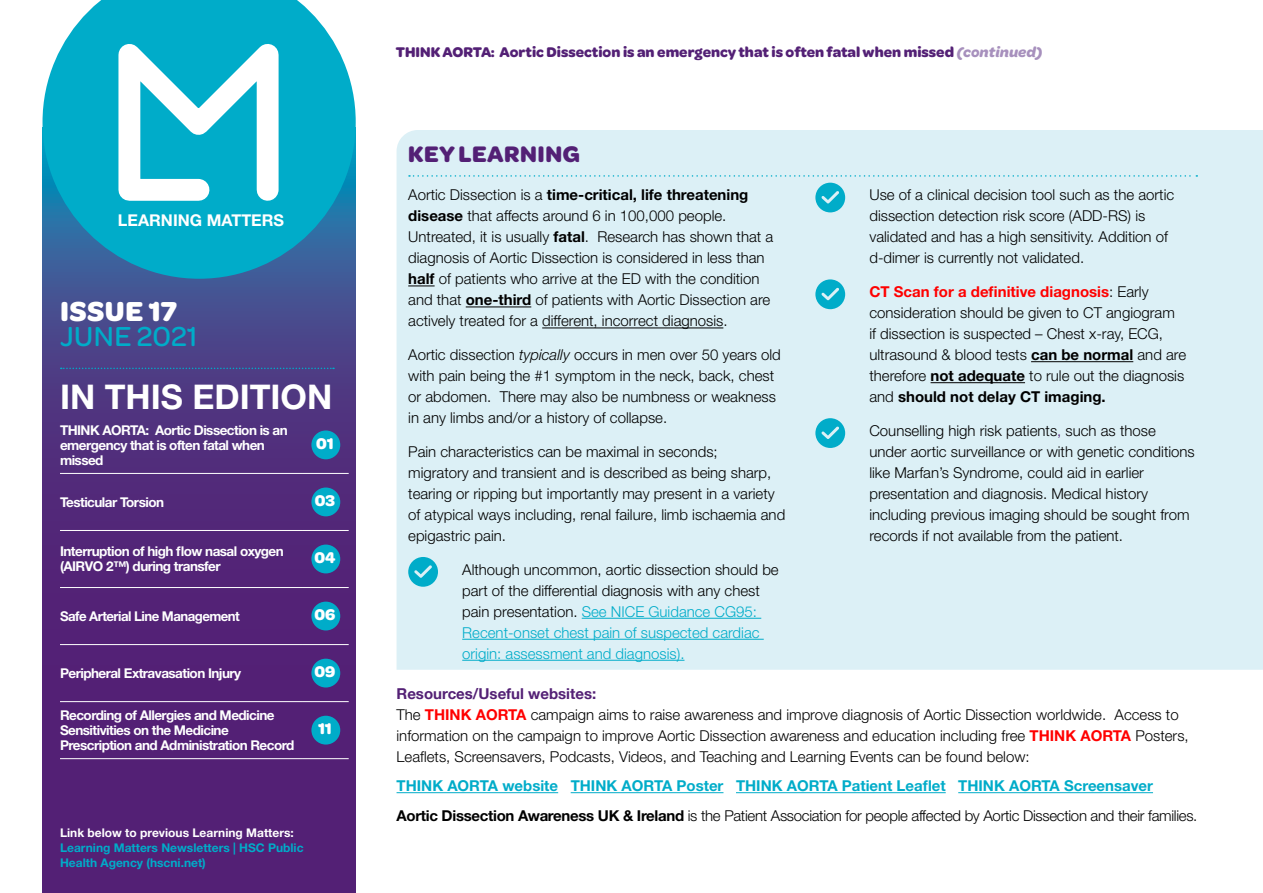
<style>
.page{position:relative;width:1263px;height:893px;background:#fff}
.page>*{position:absolute;margin:0;border:0;box-sizing:border-box;transform-origin:0 0}
.t1{font:700 34.05px "Helvetica Neue LT Std";color:#fff}
.t2{font:500 29.25px "Omnes";letter-spacing:.01em;color:#00acc9}
.t3{font:700 29.25px "Omnes";letter-spacing:.02em;color:#fff}
.H2_Key_Learning_Head{font:700 24px "Omnes";letter-spacing:.02em;color:#532075}
.P_text_for_right_han{font:700 16.5px "Omnes";color:#fff}
.t4{font:700 16.2px "Helvetica Neue LT Std";color:#fff}
.P_Body_text{font:300 15px/21px "Helvetica Neue LT Std";color:#000}
.P_Body_text-2{font:300 15px "Helvetica Neue LT Std";letter-spacing:-.02em;color:#000}
.P_Body_text-3{font:700 15px "Helvetica Neue LT Std";color:#00acc9}
.H2_Article_heading{font:700 15px "Omnes";color:#532075}
.H2_Subhead{font:700 15px "Helvetica Neue";color:#532075}
.t5{font:700 13.5px/15px "Helvetica Neue LT Std";letter-spacing:-.04em;color:#fff}
.t6{font:700 12px/15px "Helvetica Neue LT Std";color:#00acc9}
.t7{font:700 12px "Helvetica Neue LT Std";color:#fff}
.s1{font-style:italic;color:#a790bd}
.s2{font-weight:700}
.s3{font-style:italic}
.s4{color:#00acc9}
.s5{font-weight:700;color:#f00}
.s6{color:#532075}
</style>
<div class="page">
<svg style="left:43px;top:279px;width:313px;height:614px;background:#502b7b"></svg>
<svg style="left:43px;top:0;width:313px;height:279px;background:#21a5c5"></svg>
<svg style="left:108px;top:2px;width:181px;height:210px"></svg>
<svg style="left:61px;top:368px;width:273px;height:1px"></svg>
<hr style="left:60px;top:473px;width:243px;height:1px;background:#fff">
<hr style="left:303px;top:473px;width:46px;height:1px;background:#fff">
<hr style="left:60px;top:530px;width:243px;height:1px;background:#fff">
<hr style="left:303px;top:530px;width:46px;height:1px;background:#fff">
<hr style="left:60px;top:587px;width:243px;height:1px;background:#fff">
<hr style="left:303px;top:587px;width:46px;height:1px;background:#fff">
<hr style="left:60px;top:644px;width:243px;height:1px;background:#fff">
<hr style="left:303px;top:644px;width:46px;height:1px;background:#fff">
<hr style="left:60px;top:701px;width:243px;height:1px;background:#fff">
<hr style="left:303px;top:701px;width:46px;height:1px;background:#fff">
<hr style="left:60px;top:758px;width:243px;height:1px;background:#fff">
<hr style="left:303px;top:758px;width:46px;height:1px;background:#fff">
<div style="left:311px;top:430px;width:29px;height:29px;background:#00acc9;border-radius:50%"></div>
<div style="left:311px;top:487px;width:29px;height:29px;background:#00acc9;border-radius:50%"></div>
<div style="left:311px;top:545px;width:29px;height:28px;background:#00acc9;border-radius:50%"></div>
<div style="left:311px;top:602px;width:29px;height:28px;background:#00acc9;border-radius:50%"></div>
<div style="left:311px;top:659px;width:29px;height:28px;background:#00acc9;border-radius:50%"></div>
<div style="left:311px;top:716px;width:29px;height:29px;background:#00acc9;border-radius:50%"></div>
<div style="left:396px;top:130px;width:867px;height:540px;background:#dcf0f6"></div>
<svg style="left:409px;top:175px;width:788px;height:2px;background:#b3e3ed"></svg>
<svg style="left:408px;top:286px;width:27px;height:1px"></svg>
<hr style="left:466px;top:307px;width:65px;height:1px;background:#000">
<hr style="left:542px;top:328px;width:181px;height:1px;background:#000">
<hr style="left:582px;top:618px;width:179px;height:1px;background:#00acc9">
<hr style="left:462px;top:639px;width:302px;height:1px;background:#00acc9">
<hr style="left:462px;top:660px;width:222px;height:1px;background:#00acc9">
<svg style="left:408px;top:557px;width:30px;height:30px"></svg>
<hr style="left:1031px;top:361px;width:102px;height:1px;background:#000">
<hr style="left:930px;top:382px;width:95px;height:1px;background:#000">
<svg style="left:815px;top:183px;width:30px;height:29px"></svg>
<svg style="left:815px;top:279px;width:30px;height:30px"></svg>
<svg style="left:815px;top:418px;width:30px;height:30px"></svg>
<hr style="left:396px;top:792px;width:162px;height:1px;background:#00acc9">
<hr style="left:571px;top:792px;width:152px;height:1px;background:#00acc9">
<hr style="left:736px;top:792px;width:210px;height:1px;background:#00acc9">
<hr style="left:958px;top:792px;width:195px;height:1px;background:#00acc9">
<p class="t4" style="left:118px;top:210px;width:168px">LEARNING MATTERS</p>
<h2 class="t3" style="left:60px;top:290px;width:119px">ISSUE 17</h2>
<h2 class="t2" style="left:60px;top:316px;width:139px">JUNE 2021</h2>
<h1 class="t1" style="left:60px;top:376px;width:274px">IN THIS EDITION</h1>
<p class="t5" style="left:60px;top:422px;width:229px">THINK AORTA: Aortic Dissection is an emergency that is often fatal when missed</p>
<p class="P_text_for_right_han" style="left:316px;top:432px;width:19px">01</p>
<p class="t5" style="left:60px;top:494px;width:106px">Testicular Torsion</p>
<p class="P_text_for_right_han" style="left:315px;top:489px;width:22px">03</p>
<p class="t5" style="left:60px;top:544px;width:225px">Interruption of high flow nasal oxygen (AIRVO 2™) during transfer</p>
<p class="P_text_for_right_han" style="left:314px;top:546px;width:23px">04</p>
<p class="t5" style="left:60px;top:608px;width:181px">Safe Arterial Line Management</p>
<p class="P_text_for_right_han" style="left:314px;top:603px;width:22px">06</p>
<p class="t5" style="left:60px;top:665px;width:183px">Peripheral Extravasation Injury</p>
<p class="P_text_for_right_han" style="left:314px;top:660px;width:22px">09</p>
<p class="t5" style="left:60px;top:707px;width:236px">Recording of Allergies and Medicine<br>Sensitivities on the Medicine<br>Prescription and Administration Record</p>
<p class="P_text_for_right_han" style="left:318px;top:717px;width:15px">11</p>
<p class="t7" style="left:60px;top:825px;width:235px">Link below to previous Learning Matters:</p>
<p class="t6" style="left:60px;top:840px;width:245px">Learning Matters Newsletters | HSC Public<br>Health Agency (hscni.net)</p>
<p class="H2_Article_heading" style="left:396px;top:41px;width:648px">THINK AORTA: Aortic Dissection is an emergency that is often fatal when missed <span class="s1">(continued)</span></p>
<p class="H2_Key_Learning_Head" style="left:408px;top:137px;width:173px">KEY LEARNING</p>
<p class="P_Body_text" style="left:408px;top:184px;width:367px">Aortic Dissection is a <span class="s2">time-critical, life threatening disease</span> that affects around 6 in 100,000 people.<br>Untreated, it is usually <span class="s2">fatal</span>. Research has shown that a diagnosis of Aortic Dissection is considered in less than <span class="s2">half</span> of patients who arrive at the ED with the condition and that <span class="s2">one-third</span> of patients with Aortic Dissection are actively treated for a different, incorrect diagnosis.</p>
<p class="P_Body_text" style="left:408px;top:344px;width:374px">Aortic dissection <span class="s3">typically</span> occurs in men over 50 years old with pain being the #1 symptom in the neck, back, chest or abdomen. There may also be numbness or weakness in any limbs and/or a history of collapse.</p>
<p class="P_Body_text" style="left:408px;top:441px;width:379px">Pain characteristics can be maximal in seconds;<br>migratory and transient and is described as being sharp, tearing or ripping but importantly may present in a variety of atypical ways including, renal failure, limb ischaemia and epigastric pain.</p>
<p class="P_Body_text" style="left:462px;top:559px;width:318px">Although uncommon, aortic dissection should be part of the differential diagnosis with any chest pain presentation. <span class="s4">See NICE Guidance CG95:<br>Recent-onset chest pain of suspected cardiac origin: assessment and diagnosis).</span></p>
<p class="P_Body_text" style="left:869px;top:184px;width:306px">Use of a clinical decision tool such as the aortic dissection detection risk score (ADD-RS) is validated and has a high sensitivity. Addition of d-dimer is currently not validated.</p>
<p class="P_Body_text" style="left:869px;top:281px;width:318px"><span class="s5">CT Scan for a definitive diagnosis</span>: Early consideration should be given to CT angiogram<br>if dissection is suspected – Chest x-ray, ECG, ultrasound &amp; blood tests <span class="s2">can be normal</span> and are therefore <span class="s2">not adequate</span> to rule out the diagnosis and <span class="s2">should not delay CT imaging.</span></p>
<p class="P_Body_text" style="left:869px;top:420px;width:327px">Counselling high risk patients<span class="s6">,</span> such as those under aortic surveillance or with genetic conditions like Marfan’s Syndrome, could aid in earlier presentation and diagnosis. Medical history including previous imaging should be sought from records if not available from the patient.</p>
<p class="H2_Subhead" style="left:396px;top:682px;width:201px">Resources/Useful websites:</p>
<p class="P_Body_text" style="left:396px;top:703px;width:794px">The <span class="s5">THINK AORTA</span> campaign aims to raise awareness and improve diagnosis of Aortic Dissection worldwide. Access to information on the campaign to improve Aortic Dissection awareness and education including free <span class="s5">THINK AORTA</span> Posters,<br>Leaflets, Screensavers, Podcasts, Videos, and Teaching and Learning Events can be found below:</p>
<p class="P_Body_text-3" style="left:396px;top:777px;width:758px">THINK AORTA website THINK AORTA Poster THINK AORTA Patient Leaflet THINK AORTA Screensaver</p>
<p class="P_Body_text-2" style="left:396px;top:806px;width:802px"><span class="s2">Aortic Dissection Awareness UK &amp; Ireland</span> is the Patient Association for people affected by Aortic Dissection and their families.</p>
</div>
